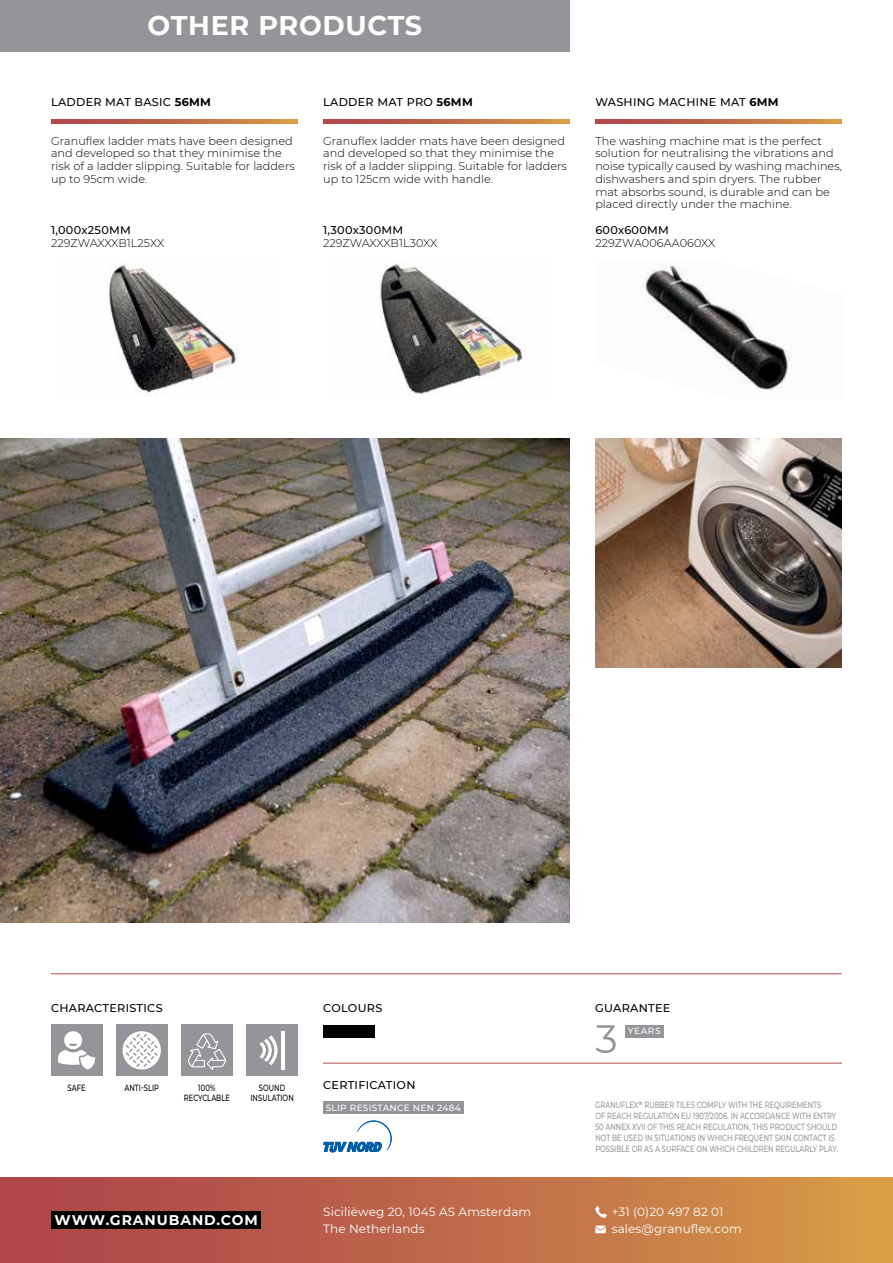
<style>
.page{position:relative;width:893px;height:1263px;background:#fff}
.page>*{position:absolute;margin:0;border:0;box-sizing:border-box;transform-origin:0 0}
.t1{font:39.3px "Montserrat";color:#939598}
.t2{font:700 27px "Montserrat";letter-spacing:.025em;color:#fff}
.t3{font:700 13.95px "Montserrat";letter-spacing:.065em;color:#fff}
.t4{font:12px/17px "Montserrat";letter-spacing:.01em;color:#fff}
.t5{font:300 11.25px/12.8px "Montserrat";letter-spacing:.005em;color:#000}
.t6{font:500 11.25px "Montserrat";letter-spacing:.025em;color:#000}
.t7{font:300 11.25px "Montserrat";letter-spacing:-.02em;color:#000}
.t8{font:500 9px/11.1px "Montserrat";color:#939598;scale:.75 1}
.t9{font:500 9px/10.6px "Montserrat";letter-spacing:.005em;color:#000;text-align:center;scale:.75 1}
.t10{font:500 9px "Montserrat";letter-spacing:.025em;color:#fff}
.s1{font-weight:700}
</style>
<div class="page">
<svg style="left:595px;top:119px;width:247px;height:4px"></svg>
<div style="left:0;top:0;width:570px;height:51px;background:#939598"></div>
<div style="left:0;top:1178px;width:893px;height:85px;background:linear-gradient(to right,#aa3e4a,#d59a47)"></div>
<svg style="left:595px;top:1206px;width:12px;height:12px"></svg>
<svg style="left:595px;top:1225px;width:11px;height:8px"></svg>
<svg style="left:51px;top:119px;width:247px;height:4px"></svg>
<svg style="left:323px;top:119px;width:247px;height:4px"></svg>
<hr style="left:51px;top:973px;width:791px;height:1px;background:#b04849">
<div style="left:323px;top:1025px;width:51px;height:12px;background:#000"></div>
<hr style="left:323px;top:1063px;width:519px;height:1px;background:#b04849">
<div style="left:323px;top:1101px;width:140px;height:13px;background:#939598"></div>
<svg style="left:323px;top:1120px;width:69px;height:32px"></svg>
<div style="left:181px;top:1025px;width:51px;height:51px;background:#939598"></div>
<svg style="left:188px;top:1033px;width:38px;height:37px"></svg>
<div style="left:51px;top:1025px;width:51px;height:51px;background:#939598"></div>
<div style="left:116px;top:1025px;width:51px;height:51px;background:#939598"></div>
<div style="left:247px;top:1025px;width:51px;height:51px;background:#939598"></div>
<svg style="left:58px;top:1031px;width:37px;height:38px"></svg>
<svg style="left:123px;top:1031px;width:38px;height:38px"></svg>
<hr style="left:281px;top:1031px;width:4px;height:38px;background:#fff">
<svg style="left:259px;top:1035px;width:19px;height:30px"></svg>
<div style="left:51px;top:1212px;width:210px;height:17px;background:#000"></div>
<div style="left:625px;top:1025px;width:38px;height:12px;background:#939598"></div>
<img style="left:640px;top:265px;width:152px;height:127px">
<img style="left:595px;top:438px;width:247px;height:230px">
<img style="left:108px;top:264px;width:130px;height:132px">
<img style="left:380px;top:260px;width:145px;height:135px">
<img style="left:0;top:438px;width:570px;height:485px">
<h2 class="t2" style="left:148px;top:14px;width:276px">OTHER PRODUCTS</h2>
<p class="t6" style="left:51px;top:94px;width:161px">LADDER MAT BASIC <span class="s1">56MM</span></p>
<p class="t6" style="left:323px;top:94px;width:151px">LADDER MAT PRO <span class="s1">56MM</span></p>
<p class="t5" style="left:51px;top:134px;width:245px">Granuflex ladder mats have been designed and developed so that they minimise the risk of a ladder slipping. Suitable for ladders up to 95cm wide.</p>
<p class="t5" style="left:323px;top:134px;width:245px">Granuflex ladder mats have been designed and developed so that they minimise the risk of a ladder slipping. Suitable for ladders up to 125cm wide with handle.</p>
<p class="t6" style="left:51px;top:226px;width:81px">1,000x250MM</p>
<p class="t5" style="left:51px;top:237px;width:115px">229ZWAXXXB1L25XX</p>
<p class="t6" style="left:323px;top:226px;width:82px">1,300x300MM</p>
<p class="t7" style="left:323px;top:237px;width:116px">229ZWAXXXB1L30XX</p>
<p class="t6" style="left:595px;top:98px;width:185px">WASHING MACHINE MAT <span class="s1">6MM</span></p>
<p class="t5" style="left:595px;top:135px;width:248px">The washing machine mat is the perfect solution for neutralising the vibrations and noise typically caused by washing machines, dishwashers and spin dryers. The rubber mat absorbs sound, is durable and can be placed directly under the machine.</p>
<p class="t6" style="left:595px;top:222px;width:75px">600x600MM</p>
<p class="t5" style="left:595px;top:237px;width:122px">229ZWA006AA060XX</p>
<p class="t6" style="left:51px;top:1004px;width:113px">CHARACTERISTICS</p>
<p class="t6" style="left:323px;top:1004px;width:61px">COLOURS</p>
<p class="t6" style="left:595px;top:1004px;width:77px">GUARANTEE</p>
<p class="t9" style="left:68px;top:1083px;width:26px">SAFE</p>
<p class="t9" style="left:124px;top:1082px;width:48px">ANTI-SLIP</p>
<p class="t9" style="left:184px;top:1083px;width:63px">100%<br>RECYCLABLE</p>
<p class="t9" style="left:250px;top:1082px;width:59px">SOUND<br>INSULATION</p>
<p class="t3" style="left:55px;top:1214px;width:205px">WWW.GRANUBAND.COM</p>
<p class="t6" style="left:323px;top:1081px;width:94px">CERTIFICATION</p>
<p class="t10" style="left:326px;top:1101px;width:137px">SLIP RESISTANCE NEN 2484</p>
<h1 class="t1" style="left:595px;top:1023px;width:24px">3</h1>
<p class="t10" style="left:628px;top:1028px;width:34px">YEARS</p>
<p class="t8" style="left:595px;top:1100px;width:325px">GRANUFLEX<sup>®</sup> RUBBER TILES COMPLY WITH THE REQUIREMENTS<br>OF REACH REGULATION EU 1907/2006. IN ACCORDANCE WITH ENTRY 50 ANNEX XVII OF THIS REACH REGULATION, THIS PRODUCT SHOULD NOT BE USED IN SITUATIONS IN WHICH FREQUENT SKIN CONTACT IS POSSIBLE OR AS A SURFACE ON WHICH CHILDREN REGULARLY PLAY.</p>
<p class="t4" style="left:323px;top:1204px;width:210px">Siciliëweg 20, 1045 AS Amsterdam<br>The Netherlands</p>
<p class="t4" style="left:612px;top:1204px;width:131px">+31 (0)20 497 82 01 sales@granuflex.com</p>
</div>
